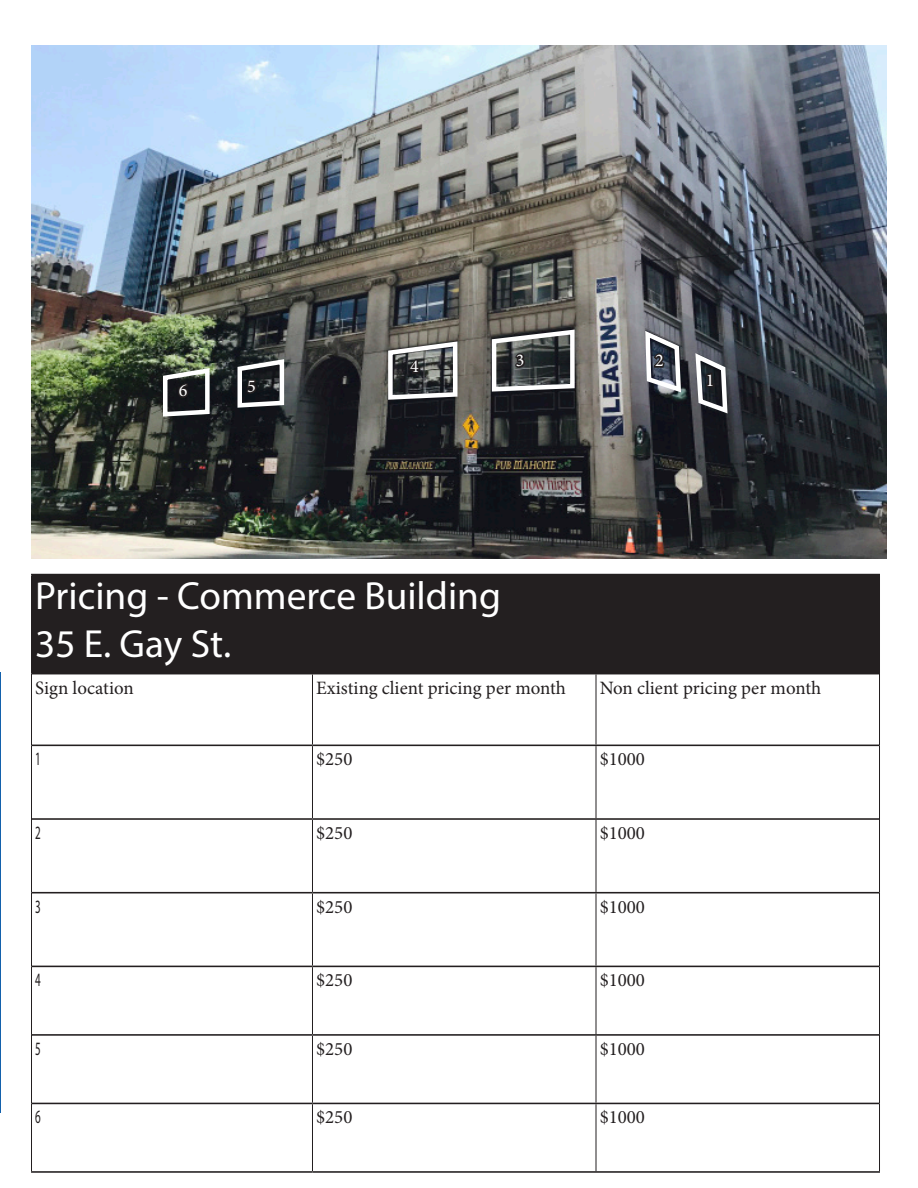
<style>
.page{position:relative;width:918px;height:1188px;background:#fff}
.page>*{position:absolute;margin:0;border:0;box-sizing:border-box;transform-origin:0 0}
.t1{font:39.3px "Myriad Pro";color:#fff}
.t2{font:18.9px "Minion Pro";color:#231f20}
.t3{font:18.9px "Myriad Pro";color:#231f20;scale:.58 1}
.t4{font:18px "Minion Pro";color:#fff}
</style>
<div class="page">
<div style="left:32px;top:575px;width:848px;height:99px;background:#231f20"></div>
<hr style="left:31px;top:574px;width:281px;height:1px;background:#231f20">
<hr style="left:312px;top:574px;width:284px;height:1px;background:#231f20">
<hr style="left:596px;top:574px;width:284px;height:1px;background:#231f20">
<hr style="left:32px;top:745px;width:280px;height:1px;background:#231f20">
<hr style="left:312px;top:745px;width:284px;height:1px;background:#231f20">
<hr style="left:596px;top:745px;width:283px;height:1px;background:#231f20">
<hr style="left:32px;top:818px;width:280px;height:2px;background:#231f20">
<hr style="left:312px;top:818px;width:284px;height:2px;background:#231f20">
<hr style="left:596px;top:818px;width:283px;height:2px;background:#231f20">
<hr style="left:32px;top:892px;width:280px;height:1px;background:#231f20">
<hr style="left:312px;top:892px;width:284px;height:1px;background:#231f20">
<hr style="left:596px;top:892px;width:283px;height:1px;background:#231f20">
<hr style="left:32px;top:966px;width:280px;height:1px;background:#231f20">
<hr style="left:312px;top:966px;width:284px;height:1px;background:#231f20">
<hr style="left:596px;top:966px;width:283px;height:1px;background:#231f20">
<hr style="left:32px;top:1034px;width:280px;height:2px;background:#231f20">
<hr style="left:312px;top:1034px;width:284px;height:2px;background:#231f20">
<hr style="left:596px;top:1034px;width:283px;height:2px;background:#231f20">
<hr style="left:32px;top:1103px;width:280px;height:1px;background:#231f20">
<hr style="left:312px;top:1103px;width:284px;height:1px;background:#231f20">
<hr style="left:596px;top:1103px;width:283px;height:1px;background:#231f20">
<hr style="left:31px;top:1171px;width:281px;height:2px;background:#231f20">
<hr style="left:312px;top:1171px;width:284px;height:2px;background:#231f20">
<hr style="left:596px;top:1171px;width:284px;height:2px;background:#231f20">
<hr style="left:31px;top:575px;width:1px;height:99px;background:#231f20">
<hr style="left:31px;top:674px;width:1px;height:71px;background:#231f20">
<hr style="left:312px;top:674px;width:1px;height:71px;background:#231f20">
<hr style="left:596px;top:674px;width:1px;height:71px;background:#231f20">
<hr style="left:879px;top:674px;width:1px;height:71px;background:#231f20">
<hr style="left:31px;top:745px;width:1px;height:74px;background:#231f20">
<hr style="left:312px;top:746px;width:1px;height:72px;background:#231f20">
<hr style="left:596px;top:746px;width:1px;height:72px;background:#231f20">
<hr style="left:879px;top:745px;width:1px;height:74px;background:#231f20">
<hr style="left:31px;top:819px;width:1px;height:74px;background:#231f20">
<hr style="left:312px;top:820px;width:1px;height:72px;background:#231f20">
<hr style="left:596px;top:820px;width:1px;height:72px;background:#231f20">
<hr style="left:879px;top:819px;width:1px;height:74px;background:#231f20">
<hr style="left:31px;top:893px;width:1px;height:73px;background:#231f20">
<hr style="left:312px;top:893px;width:1px;height:73px;background:#231f20">
<hr style="left:596px;top:893px;width:1px;height:73px;background:#231f20">
<hr style="left:879px;top:893px;width:1px;height:73px;background:#231f20">
<hr style="left:31px;top:966px;width:1px;height:69px;background:#231f20">
<hr style="left:312px;top:967px;width:1px;height:67px;background:#231f20">
<hr style="left:596px;top:967px;width:1px;height:67px;background:#231f20">
<hr style="left:879px;top:966px;width:1px;height:69px;background:#231f20">
<hr style="left:31px;top:1035px;width:1px;height:68px;background:#231f20">
<hr style="left:312px;top:1036px;width:1px;height:67px;background:#231f20">
<hr style="left:596px;top:1036px;width:1px;height:67px;background:#231f20">
<hr style="left:879px;top:1035px;width:1px;height:68px;background:#231f20">
<hr style="left:31px;top:1103px;width:1px;height:68px;background:#231f20">
<hr style="left:312px;top:1104px;width:1px;height:67px;background:#231f20">
<hr style="left:596px;top:1104px;width:1px;height:67px;background:#231f20">
<hr style="left:879px;top:1103px;width:1px;height:68px;background:#231f20">
<img style="left:31px;top:46px;width:856px;height:513px">
<svg style="left:692px;top:351px;width:38px;height:66px"></svg>
<svg style="left:642px;top:328px;width:41px;height:68px"></svg>
<svg style="left:385px;top:339px;width:75px;height:63px"></svg>
<svg style="left:489px;top:327px;width:88px;height:67px"></svg>
<svg style="left:235px;top:356px;width:51px;height:54px"></svg>
<svg style="left:160px;top:365px;width:52px;height:54px"></svg>
<img style="left:0;top:672px;width:1px;height:440px">
<p class="t4" style="left:179px;top:378px;width:10px">6</p>
<p class="t4" style="left:247px;top:374px;width:10px">5</p>
<p class="t4" style="left:410px;top:354px;width:10px">4</p>
<p class="t4" style="left:516px;top:348px;width:10px">3</p>
<p class="t4" style="left:655px;top:348px;width:10px">2</p>
<p class="t4" style="left:706px;top:368px;width:10px">1</p>
<p class="t1" style="left:35px;top:572px;width:467px">Pricing - Commerce Building</p>
<p class="t1" style="left:35px;top:619px;width:197px">35 E. Gay St.</p>
<p class="t2" style="left:35px;top:675px;width:100px">Sign location</p>
<p class="t2" style="left:316px;top:675px;width:251px">Existing client pricing per month</p>
<p class="t2" style="left:600px;top:675px;width:223px">Non client pricing per month</p>
<p class="t3" style="left:35px;top:747px;width:11px">1</p>
<p class="t2" style="left:316px;top:747px;width:38px">$250</p>
<p class="t2" style="left:600px;top:747px;width:47px">$1000</p>
<p class="t3" style="left:35px;top:821px;width:11px">2</p>
<p class="t2" style="left:316px;top:820px;width:38px">$250</p>
<p class="t2" style="left:600px;top:820px;width:47px">$1000</p>
<p class="t3" style="left:35px;top:895px;width:11px">3</p>
<p class="t2" style="left:316px;top:894px;width:38px">$250</p>
<p class="t2" style="left:600px;top:894px;width:47px">$1000</p>
<p class="t3" style="left:35px;top:968px;width:11px">4</p>
<p class="t2" style="left:316px;top:968px;width:38px">$250</p>
<p class="t2" style="left:600px;top:968px;width:47px">$1000</p>
<p class="t3" style="left:35px;top:1037px;width:11px">5</p>
<p class="t2" style="left:316px;top:1036px;width:38px">$250</p>
<p class="t2" style="left:600px;top:1036px;width:47px">$1000</p>
<p class="t3" style="left:35px;top:1105px;width:11px">6</p>
<p class="t2" style="left:316px;top:1105px;width:38px">$250</p>
<p class="t2" style="left:600px;top:1105px;width:47px">$1000</p>
</div>
